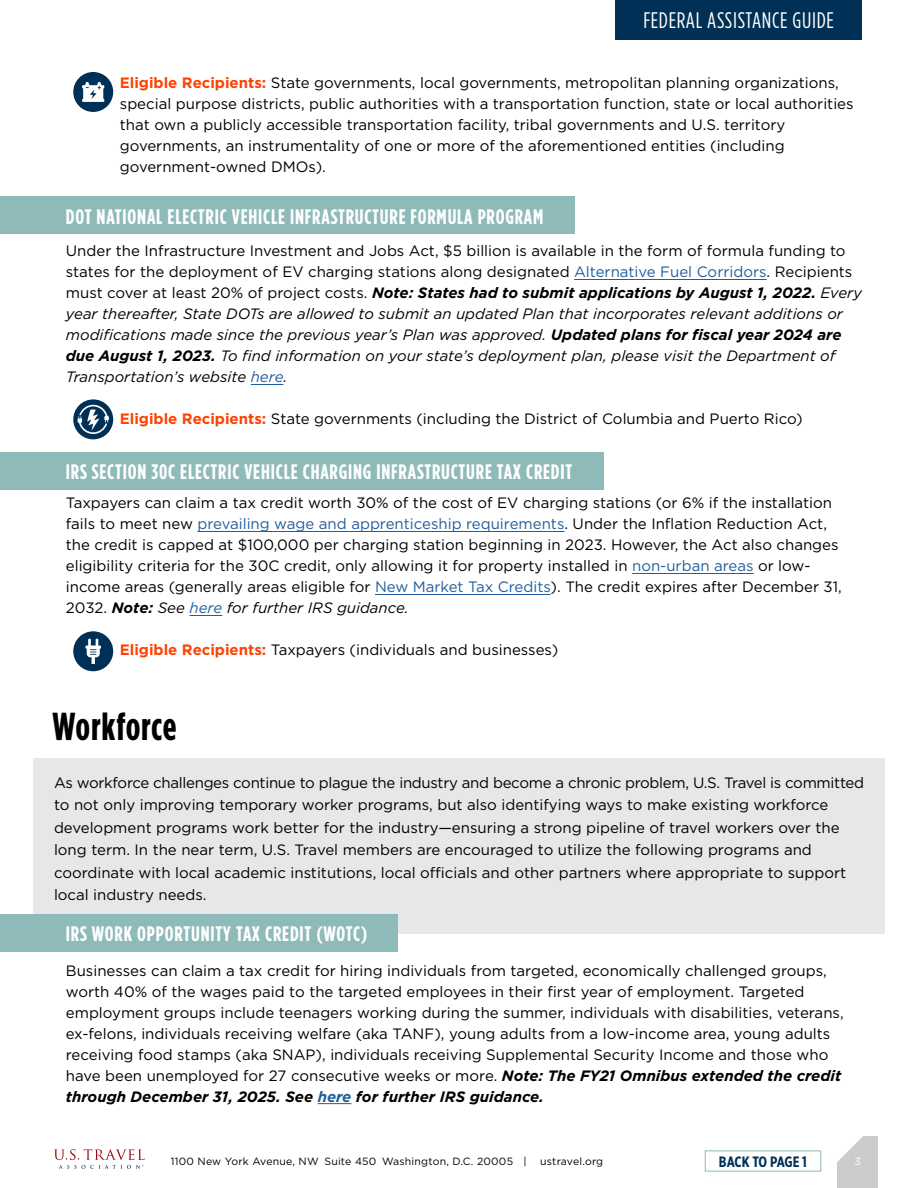
<style>
.page{position:relative;width:918px;height:1188px;background:#fff}
.page>*{position:absolute;margin:0;border:0;box-sizing:border-box;transform-origin:0 0}
.t1{font:700 39px "Gotham Condensed";letter-spacing:.015em;color:#000}
.t2{font:22.5px "Gotham Condensed";letter-spacing:.03em;color:#fff}
.t3{font:700 21px "Gotham Condensed";letter-spacing:.04em;color:#fff}
.t4{font:15px/21px "Gotham";color:#000}
.t5{font:italic 15px/21px "Gotham";color:#000}
.t6{font:700 15px "Gotham X Narrow";letter-spacing:-.025em;color:#003055}
.t7{font:10.5px "Gotham";letter-spacing:.02em;color:#000}
.t8{font:10.5px "Gotham";color:#fff}
.s1{font-weight:700;color:#ff4200}
.s2{font-style:normal}
.s3{font-style:normal;color:#215e9e}
.s4{font-weight:700}
.s5{color:#215e9e}
.s6{font-weight:700;font-style:italic}
.s7{font-style:italic}
.s8{font-style:italic;color:#215e9e}
.s9{font-weight:700;font-style:italic;color:#215e9e}
</style>
<div class="page">
<div style="left:838px;top:1137px;width:40px;height:51px;background:#ccc"></div>
<svg style="left:54px;top:1149px;width:91px;height:20px"></svg>
<svg style="left:837px;top:1136px;width:28px;height:29px"></svg>
<div style="left:616px;top:0;width:246px;height:40px;background:#003055"></div>
<hr style="left:318px;top:1103px;width:33px;height:1px;background:#215e9e">
<hr style="left:574px;top:279px;width:193px;height:1px;background:#215e9e">
<hr style="left:251px;top:384px;width:32px;height:1px;background:#215e9e">
<hr style="left:197px;top:531px;width:367px;height:1px;background:#215e9e">
<hr style="left:632px;top:573px;width:122px;height:1px;background:#215e9e">
<hr style="left:375px;top:594px;width:176px;height:1px;background:#215e9e">
<hr style="left:189px;top:615px;width:33px;height:1px;background:#215e9e">
<div style="left:73px;top:72px;width:40px;height:40px;background:#003055;border-radius:50%"></div>
<svg style="left:82px;top:82px;width:22px;height:20px"></svg>
<div style="left:0;top:196px;width:574px;height:38px;background:#8ebab9"></div>
<div style="left:0;top:452px;width:603px;height:37px;background:#8ebab9"></div>
<svg style="left:73px;top:399px;width:40px;height:40px"></svg>
<svg style="left:78px;top:405px;width:31px;height:29px"></svg>
<div style="left:73px;top:631px;width:40px;height:40px;background:#003055;border-radius:50%"></div>
<svg style="left:85px;top:638px;width:16px;height:26px"></svg>
<div style="left:33px;top:758px;width:852px;height:176px;background:#e6e7e8"></div>
<div style="left:0;top:914px;width:398px;height:38px;background:#8ebab9"></div>
<h2 class="t2" style="left:643px;top:7px;width:192px">FEDERAL ASSISTANCE GUIDE</h2>
<p class="t4" style="left:120px;top:72px;width:735px"><span class="s1">Eligible Recipients:</span> State governments, local governments, metropolitan planning organizations, special purpose districts, public authorities with a transportation function, state or local authorities that own a publicly accessible transportation facility, tribal governments and U.S. territory governments, an instrumentality of one or more of the aforementioned entities (including government-owned DMOs).</p>
<h3 class="t3" style="left:66px;top:204px;width:479px">DOT NATIONAL ELECTRIC VEHICLE INFRASTRUCTURE FORMULA PROGRAM</h3>
<p class="t5" style="left:66px;top:240px;width:798px"><span class="s2">Under the Infrastructure Investment and Jobs Act, $5 billion is available in the form of formula funding to states for the deployment of EV charging stations along designated</span> <span class="s3">Alternative Fuel Corridors</span><span class="s2">. Recipients must cover at least 20% of project costs.</span> <span class="s4">Note: States had to submit applications by August 1, 2022.</span> Every year thereafter, State DOTs are allowed to submit an updated Plan that incorporates relevant additions or modifications made since the previous year’s Plan was approved. <span class="s4">Updated plans for fiscal year 2024 are due August 1, 2023.</span> To find information on your state’s deployment plan, please visit the Department of Transportation’s website <span class="s5">here</span>.</p>
<p class="t4" style="left:120px;top:408px;width:684px"><span class="s1">Eligible Recipients:</span> State governments (including the District of Columbia and Puerto Rico)</p>
<h3 class="t3" style="left:66px;top:459px;width:508px">IRS SECTION 30C ELECTRIC VEHICLE CHARGING INFRASTRUCTURE TAX CREDIT</h3>
<p class="t4" style="left:66px;top:492px;width:777px">Taxpayers can claim a tax credit worth 30% of the cost of EV charging stations (or 6% if the installation fails to meet new <span class="s5">prevailing wage and apprenticeship requirements</span>. Under the Inflation Reduction Act, the credit is capped at $100,000 per charging station beginning in 2023. However, the Act also changes eligibility criteria for the 30C credit, only allowing it for property installed in <span class="s5">non-urban areas</span> or low&shy;income areas (generally areas eligible for <span class="s5">New Market Tax Credits</span>). The credit expires after December 31, 2032. <span class="s6">Note:</span> <span class="s7">See</span> <span class="s8">here</span> <span class="s7">for further IRS guidance.</span></p>
<p class="t4" style="left:120px;top:639px;width:440px"><span class="s1">Eligible Recipients:</span> Taxpayers (individuals and businesses)</p>
<h1 class="t1" style="left:52px;top:704px;width:125px">Workforce</h1>
<p class="t4" style="left:54px;top:771px;width:812px;line-height:22.5px">As workforce challenges continue to plague the industry and become a chronic problem, U.S. Travel is committed to not only improving temporary worker programs, but also identifying ways to make existing workforce development programs work better for the industry—ensuring a strong pipeline of travel workers over the long term. In the near term, U.S. Travel members are encouraged to utilize the following programs and coordinate with local academic institutions, local officials and other partners where appropriate to support local industry needs.</p>
<h3 class="t3" style="left:66px;top:922px;width:303px">IRS WORK OPPORTUNITY TAX CREDIT (WOTC)</h3>
<p class="t4" style="left:66px;top:960px;width:779px">Businesses can claim a tax credit for hiring individuals from targeted, economically challenged groups, worth 40% of the wages paid to the targeted employees in their first year of employment. Targeted employment groups include teenagers working during the summer, individuals with disabilities, veterans, ex-felons, individuals receiving welfare (aka TANF), young adults from a low-income area, young adults receiving food stamps (aka SNAP), individuals receiving Supplemental Security Income and those who have been unemployed for 27 consecutive weeks or more. <span class="s6">Note: The FY21 Omnibus extended the credit through December 31, 2025. See</span> <span class="s9">here</span> <span class="s6">for further IRS guidance.</span></p>
<p class="t7" style="left:171px;top:1154px;width:357px">1100 New York Avenue, NW Suite 450 Washington, D.C. 20005 |</p>
<p class="t7" style="left:540px;top:1154px;width:64px">ustravel.org</p>
<p class="t8" style="left:855px;top:1154px;width:8px">3</p>
<p class="t6" style="left:719px;top:1152px;width:90px">BACK TO PAGE 1</p>
</div>
